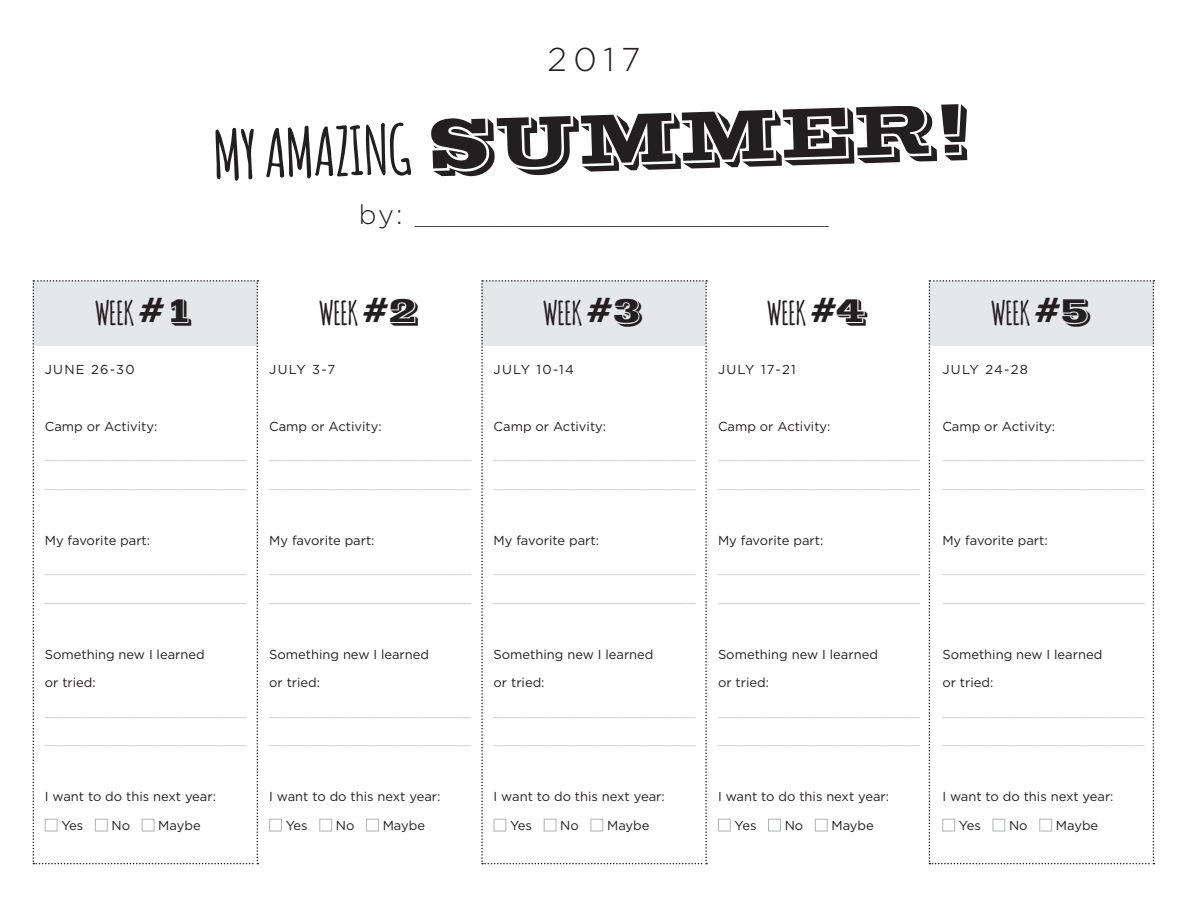
<style>
.page{position:relative;width:1188px;height:918px;background:#fff}
.page>*{position:absolute;margin:0;border:0;box-sizing:border-box;transform-origin:0 0}
.t1{font:700 66px "Amatic";color:#231f20}
.t2{font:300 33px "Gotham";color:#231f20}
.t3{font:700 32.55px "Amatic";color:#231f20}
.t4{font:300 18px "Gotham";color:#231f20}
.t5{font:300 12.9px "Gotham";color:#b2b3b7}
.t6{font:12.9px "Gotham";color:#231f20}
.s1{font-family:"POSTOFFICE";font-weight:400;font-size:72px}
.s2{font-size:27px}
.s3{font-family:"POSTOFFICE";font-weight:400;font-size:33.75px}
</style>
<div class="page">
<div style="left:269px;top:819px;width:13px;height:12px;border:1px solid #b2b3b7"></div>
<div style="left:319px;top:819px;width:13px;height:12px;border:1px solid #b2b3b7"></div>
<div style="left:366px;top:819px;width:13px;height:12px;border:1px solid #b2b3b7"></div>
<div style="left:718px;top:819px;width:13px;height:12px;border:1px solid #b2b3b7"></div>
<div style="left:768px;top:819px;width:13px;height:12px;border:1px solid #b2b3b7"></div>
<div style="left:815px;top:819px;width:13px;height:12px;border:1px solid #b2b3b7"></div>
<svg style="left:33px;top:280px;width:225px;height:584px"></svg>
<svg style="left:481px;top:280px;width:226px;height:584px"></svg>
<svg style="left:929px;top:280px;width:225px;height:584px"></svg>
<p class="t2" style="left:548px;top:41px;width:94px">2017</p>
<p class="t1" style="left:212px;top:109px;width:760px;rotate:-2deg">MY AMAZING <span class="s1">SUMMER!</span></p>
<p class="t4" style="left:359px;top:208px;width:472px"><span class="s2">by:</span> _______________________________________</p>
<p class="t3" style="left:95px;top:290px;width:102px">WEEK<span class="s3">#1</span></p>
<p class="t3" style="left:319px;top:290px;width:102px">WEEK<span class="s3">#2</span></p>
<p class="t3" style="left:543px;top:290px;width:102px">WEEK<span class="s3">#3</span></p>
<p class="t3" style="left:767px;top:290px;width:102px">WEEK<span class="s3">#4</span></p>
<p class="t3" style="left:991px;top:290px;width:102px">WEEK<span class="s3">#5</span></p>
<p class="t6" style="left:45px;top:362px;width:92px">JUNE 26-30</p>
<p class="t6" style="left:494px;top:362px;width:82px">JULY 10-14</p>
<p class="t6" style="left:718px;top:362px;width:79px">JULY 17-21</p>
<p class="t6" style="left:942px;top:362px;width:87px">JULY 24-28</p>
<p class="t6" style="left:269px;top:362px;width:68px">JULY 3-7</p>
<p class="t6" style="left:45px;top:419px;width:114px">Camp or Activity:</p>
<p class="t5" style="left:45px;top:448px;width:204px">__________________________</p>
<p class="t5" style="left:45px;top:476px;width:204px">__________________________</p>
<p class="t6" style="left:45px;top:533px;width:107px">My favorite part:</p>
<p class="t5" style="left:45px;top:562px;width:204px">__________________________</p>
<p class="t5" style="left:45px;top:590px;width:204px">__________________________</p>
<p class="t6" style="left:45px;top:647px;width:161px">Something new I learned</p>
<p class="t6" style="left:45px;top:676px;width:53px">or tried:</p>
<p class="t5" style="left:45px;top:704px;width:204px">__________________________</p>
<p class="t5" style="left:45px;top:733px;width:204px">__________________________</p>
<p class="t6" style="left:45px;top:790px;width:173px">I want to do this next year:</p>
<p class="t6" style="left:61px;top:818px;width:23px">Yes</p>
<p class="t6" style="left:112px;top:818px;width:20px">No</p>
<p class="t6" style="left:158px;top:818px;width:44px">Maybe</p>
<p class="t6" style="left:269px;top:419px;width:114px">Camp or Activity:</p>
<p class="t5" style="left:269px;top:448px;width:204px">__________________________</p>
<p class="t5" style="left:269px;top:476px;width:204px">__________________________</p>
<p class="t6" style="left:269px;top:533px;width:107px">My favorite part:</p>
<p class="t5" style="left:269px;top:562px;width:204px">__________________________</p>
<p class="t5" style="left:269px;top:590px;width:204px">__________________________</p>
<p class="t6" style="left:269px;top:647px;width:161px">Something new I learned</p>
<p class="t6" style="left:269px;top:676px;width:53px">or tried:</p>
<p class="t5" style="left:269px;top:704px;width:204px">__________________________</p>
<p class="t5" style="left:269px;top:733px;width:204px">__________________________</p>
<p class="t6" style="left:269px;top:790px;width:173px">I want to do this next year:</p>
<p class="t6" style="left:286px;top:818px;width:23px">Yes</p>
<p class="t6" style="left:336px;top:818px;width:20px">No</p>
<p class="t6" style="left:383px;top:818px;width:44px">Maybe</p>
<p class="t6" style="left:494px;top:419px;width:114px">Camp or Activity:</p>
<p class="t5" style="left:494px;top:448px;width:204px">__________________________</p>
<p class="t5" style="left:494px;top:476px;width:204px">__________________________</p>
<p class="t6" style="left:494px;top:533px;width:107px">My favorite part:</p>
<p class="t5" style="left:494px;top:562px;width:204px">__________________________</p>
<p class="t5" style="left:494px;top:590px;width:204px">__________________________</p>
<p class="t6" style="left:494px;top:647px;width:161px">Something new I learned</p>
<p class="t6" style="left:494px;top:676px;width:53px">or tried:</p>
<p class="t5" style="left:494px;top:704px;width:204px">__________________________</p>
<p class="t5" style="left:494px;top:733px;width:204px">__________________________</p>
<p class="t6" style="left:494px;top:790px;width:173px">I want to do this next year:</p>
<p class="t6" style="left:510px;top:818px;width:23px">Yes</p>
<p class="t6" style="left:560px;top:818px;width:20px">No</p>
<p class="t6" style="left:607px;top:818px;width:44px">Maybe</p>
<p class="t6" style="left:718px;top:419px;width:114px">Camp or Activity:</p>
<p class="t5" style="left:718px;top:448px;width:204px">__________________________</p>
<p class="t5" style="left:718px;top:476px;width:204px">__________________________</p>
<p class="t6" style="left:718px;top:533px;width:107px">My favorite part:</p>
<p class="t5" style="left:718px;top:562px;width:204px">__________________________</p>
<p class="t5" style="left:718px;top:590px;width:204px">__________________________</p>
<p class="t6" style="left:718px;top:647px;width:161px">Something new I learned</p>
<p class="t6" style="left:718px;top:676px;width:53px">or tried:</p>
<p class="t5" style="left:718px;top:704px;width:204px">__________________________</p>
<p class="t5" style="left:718px;top:733px;width:204px">__________________________</p>
<p class="t6" style="left:718px;top:790px;width:173px">I want to do this next year:</p>
<p class="t6" style="left:735px;top:818px;width:23px">Yes</p>
<p class="t6" style="left:785px;top:818px;width:20px">No</p>
<p class="t6" style="left:831px;top:818px;width:44px">Maybe</p>
<p class="t6" style="left:942px;top:419px;width:114px">Camp or Activity:</p>
<p class="t5" style="left:942px;top:448px;width:204px">__________________________</p>
<p class="t5" style="left:942px;top:476px;width:204px">__________________________</p>
<p class="t6" style="left:942px;top:533px;width:107px">My favorite part:</p>
<p class="t5" style="left:942px;top:562px;width:204px">__________________________</p>
<p class="t5" style="left:942px;top:590px;width:204px">__________________________</p>
<p class="t6" style="left:942px;top:647px;width:161px">Something new I learned</p>
<p class="t6" style="left:942px;top:676px;width:53px">or tried:</p>
<p class="t5" style="left:942px;top:704px;width:204px">__________________________</p>
<p class="t5" style="left:942px;top:733px;width:204px">__________________________</p>
<p class="t6" style="left:942px;top:790px;width:173px">I want to do this next year:</p>
<p class="t6" style="left:959px;top:818px;width:23px">Yes</p>
<p class="t6" style="left:1009px;top:818px;width:20px">No</p>
<p class="t6" style="left:1056px;top:818px;width:44px">Maybe</p>
</div>
